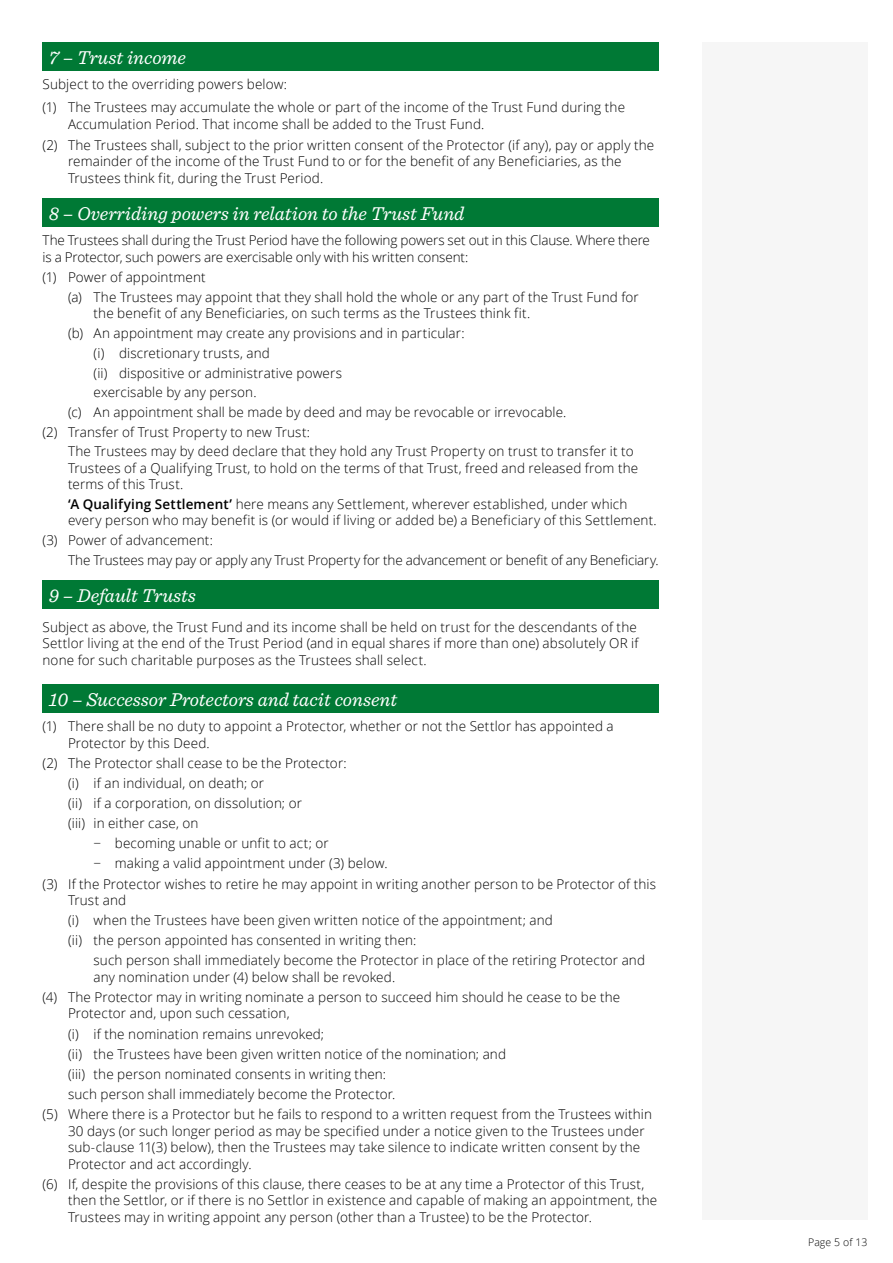
<style>
.page{position:relative;width:893px;height:1263px;background:#fff}
.page>*{position:absolute;margin:0;border:0;box-sizing:border-box;transform-origin:0 0}
.t1{font:italic 19.5px "Sentinel";color:#fff}
.t2{font:300 13.5px/16.5px "Open Sans";letter-spacing:.01em;color:#000}
.t3{font:300 13.5px/16.5px "Open Sans";letter-spacing:-.01em;color:#000}
.t4{font:300 10.5px "Open Sans";color:#000}
.s1{font-weight:600}
</style>
<div class="page">
<div style="left:702px;top:43px;width:165px;height:1177px;background:#f6f6f6"></div>
<div style="left:43px;top:42px;width:616px;height:29px;background:#007935"></div>
<div style="left:43px;top:198px;width:616px;height:28px;background:#007935"></div>
<div style="left:43px;top:580px;width:616px;height:29px;background:#007935"></div>
<div style="left:43px;top:684px;width:616px;height:28px;background:#007935"></div>
<h1 class="t1" style="left:49px;top:43px;width:139px">7 – Trust income</h1>
<p class="t2" style="left:43px;top:73px;width:584px;line-height:23px">Subject to the overriding powers below:<br>(1) The Trustees may accumulate the whole or part of the income of the Trust Fund during the</p>
<p class="t2" style="left:43px;top:113px;width:613px;line-height:20.7px;text-indent:26px">Accumulation Period. That income shall be added to the Trust Fund.<br>(2) The Trustees shall, subject to the prior written consent of the Protector (if any), pay or apply the</p>
<p class="t2" style="left:68px;top:153px;width:555px">remainder of the income of the Trust Fund to or for the benefit of any Beneficiaries, as the<br>Trustees think fit, during the Trust Period.</p>
<h1 class="t1" style="left:49px;top:199px;width:417px">8 – Overriding powers in relation to the Trust Fund</h1>
<p class="t3" style="left:43px;top:231px;width:609px">The Trustees shall during the Trust Period have the following powers set out in this Clause. Where there is a Protector, such powers are exercisable only with his written consent:</p>
<p class="t2" style="left:68px;top:267px;width:572px;line-height:19.6px;text-indent:-26px">(1) Power of appointment<br>(a) The Trustees may appoint that they shall hold the whole or any part of the Trust Fund for</p>
<p class="t2" style="left:94px;top:305px;width:438px">the benefit of any Beneficiaries, on such terms as the Trustees think fit.</p>
<p class="t2" style="left:68px;top:325px;width:398px">(b) An appointment may create any provisions and in particular:</p>
<p class="t2" style="left:94px;top:344px;width:178px">(i) discretionary trusts, and</p>
<p class="t2" style="left:94px;top:364px;width:250px">(ii) dispositive or administrative powers</p>
<p class="t2" style="left:94px;top:384px;width:165px">exercisable by any person.</p>
<p class="t2" style="left:68px;top:403px;width:500px">(c) An appointment shall be made by deed and may be revocable or irrevocable.</p>
<p class="t2" style="left:43px;top:423px;width:269px">(2) Transfer of Trust Property to new Trust:</p>
<p class="t2" style="left:68px;top:443px;width:567px">The Trustees may by deed declare that they hold any Trust Property on trust to transfer it to</p>
<p class="t2" style="left:68px;top:459px;width:572px">Trustees of a Qualifying Trust, to hold on the terms of that Trust, freed and released from the terms of this Trust.</p>
<p class="t2" style="left:68px;top:495px;width:590px"><span class="s1">‘A Qualifying Settlement’</span> here means any Settlement, wherever established, under which every person who may benefit is (or would if living or added be) a Beneficiary of this Settlement.</p>
<p class="t3" style="left:68px;top:530px;width:592px;line-height:19.6px;text-indent:-26px">(3) Power of advancement:<br>The Trustees may pay or apply any Trust Property for the advancement or benefit of any Beneficiary.</p>
<h1 class="t1" style="left:49px;top:581px;width:149px">9 – Default Trusts</h1>
<p class="t2" style="left:43px;top:618px;width:598px">Subject as above, the Trust Fund and its income shall be held on trust for the descendants of the<br>Settlor living at the end of the Trust Period (and in equal shares if more than one) absolutely OR if none for such charitable purposes as the Trustees shall select.</p>
<h1 class="t1" style="left:49px;top:685px;width:350px">10 – Successor Protectors and tacit consent</h1>
<p class="t2" style="left:68px;top:718px;width:547px;text-indent:-26px">(1) There shall be no duty to appoint a Protector, whether or not the Settlor has appointed a<br>Protector by this Deed.</p>
<p class="t2" style="left:68px;top:752px;width:280px;line-height:20.1px;text-indent:-26px">(2) The Protector shall cease to be the Protector: (i) if an individual, on death; or<br>(ii) if a corporation, on dissolution; or<br>(iii) in either case, on</p>
<p class="t2" style="left:94px;top:835px;width:237px">− becoming unable or unfit to act; or</p>
<p class="t2" style="left:94px;top:855px;width:295px">− making a valid appointment under (3) below.</p>
<p class="t2" style="left:43px;top:875px;width:615px">(3) If the Protector wishes to retire he may appoint in writing another person to be Protector of this</p>
<p class="t2" style="left:68px;top:890px;width:486px;line-height:20.1px">Trust and<br>(i) when the Trustees have been given written notice of the appointment; and (ii) the person appointed has consented in writing then:</p>
<p class="t2" style="left:94px;top:952px;width:553px">such person shall immediately become the Protector in place of the retiring Protector and any nomination under (4) below shall be revoked.</p>
<p class="t2" style="left:68px;top:988px;width:554px;text-indent:-26px">(4) The Protector may in writing nominate a person to succeed him should he cease to be the<br>Protector and, upon such cessation,</p>
<p class="t2" style="left:68px;top:1025px;width:258px">(i) if the nomination remains unrevoked;</p>
<p class="t2" style="left:68px;top:1045px;width:440px">(ii) the Trustees have been given written notice of the nomination; and</p>
<p class="t2" style="left:68px;top:1065px;width:320px">(iii) the person nominated consents in writing then:</p>
<p class="t2" style="left:68px;top:1085px;width:329px">such person shall immediately become the Protector.</p>
<p class="t2" style="left:43px;top:1105px;width:611px">(5) Where there is a Protector but he fails to respond to a written request from the Trustees within</p>
<p class="t2" style="left:68px;top:1122px;width:578px">30 days (or such longer period as may be specified under a notice given to the Trustees under sub-clause 11(3) below), then the Trustees may take silence to indicate written consent by the<br>Protector and act accordingly.</p>
<p class="t2" style="left:68px;top:1175px;width:591px;text-indent:-26px">(6) If, despite the provisions of this clause, there ceases to be at any time a Protector of this Trust, then the Settlor, or if there is no Settlor in existence and capable of making an appointment, the<br>Trustees may in writing appoint any person (other than a Trustee) to be the Protector.</p>
<p class="t4" style="left:808px;top:1235px;width:61px">Page 5 of 13</p>
</div>
